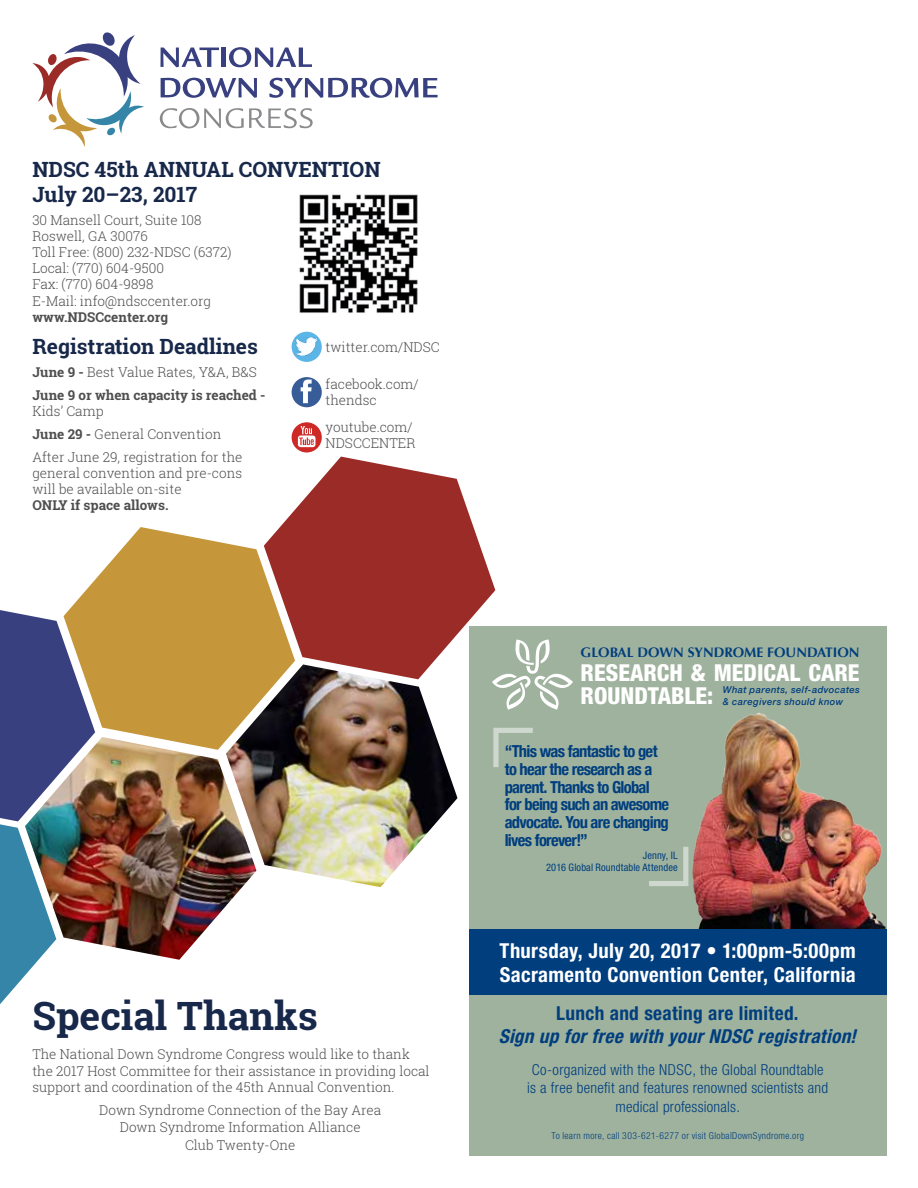
<style>
.page{position:relative;width:918px;height:1188px;background:#fff}
.page>*{position:absolute;margin:0;border:0;box-sizing:border-box;transform-origin:0 0}
.t1{font:700 39px "Roboto Slab";color:#18284a}
.t2{font:800 condensed 23.4px/23.4px "Helvetica Neue LT Std";color:#fff}
.t3{font:700 21px/25.2px "Roboto Slab";color:#18284a}
.t4{font:700 condensed 20.7px/24.8px "Helvetica Neue LT Std";letter-spacing:.02em;color:#fff}
.t5{font:italic 700 condensed 19.2px "Helvetica Neue LT Std";color:#003e7e}
.t6{font:700 condensed 19.2px "Helvetica Neue LT Std";letter-spacing:.015em;color:#003e7e}
.t7{font:700 condensed 16.5px/18px "Helvetica Neue";letter-spacing:-.04em;color:#003e7e}
.t8{font:300 condensed 15.15px/18.1px "Helvetica Neue LT Std";letter-spacing:.015em;color:#003e7e;text-align:center}
.t9{font:700 13.8px "Optima";color:#003e7e}
.t10{font:300 13.5px/16.2px "Roboto Slab";color:#4f4e4e}
.t11{font:700 13.5px/23px "Roboto Slab";color:#4f4e4e}
.t12{font:condensed 10.35px/12.5px "Helvetica Neue LT Std";letter-spacing:.01em;color:#003e7e;text-align:right}
.t13{font:300 condensed 9.6px "Helvetica Neue LT Std";letter-spacing:.035em;color:#003e7e}
.t14{font:italic 500 9.45px/11.2px "Helvetica Neue";letter-spacing:.045em;color:#003e7e}
.s1{font-weight:300}
.s2{font-weight:700}
</style>
<div class="page">
<svg style="left:280px;top:457px;width:215px;height:207px;fill:#9a2b27"></svg>
<img style="left:299px;top:194px;width:119px;height:119px">
<svg style="left:161px;top:48px;width:58px;height:19px"></svg>
<hr style="left:221px;top:48px;width:4px;height:19px;background:#394080">
<svg style="left:229px;top:47px;width:83px;height:20px"></svg>
<svg style="left:161px;top:78px;width:96px;height:20px"></svg>
<svg style="left:269px;top:78px;width:169px;height:20px"></svg>
<svg style="left:160px;top:108px;width:153px;height:20px"></svg>
<svg style="left:32px;top:32px;width:112px;height:115px"></svg>
<div style="left:292px;top:377px;width:30px;height:30px;background:#385c97;border-radius:50%"></div>
<svg style="left:301px;top:380px;width:11px;height:23px"></svg>
<svg style="left:292px;top:422px;width:30px;height:30px"></svg>
<div style="left:292px;top:332px;width:30px;height:30px;background:#5bb6e7;border-radius:50%"></div>
<svg style="left:298px;top:426px;width:18px;height:21px"></svg>
<img style="left:296px;top:338px;width:22px;height:18px">
<div style="left:469px;top:626px;width:417px;height:530px;background:#9fb29e"></div>
<svg style="left:492px;top:639px;width:81px;height:71px"></svg>
<img style="left:688px;top:710px;width:198px;height:220px">
<svg style="left:491px;top:725px;width:47px;height:47px;background:#a7b8a6"></svg>
<svg style="left:644px;top:842px;width:47px;height:47px;background:#a7b8a6"></svg>
<div style="left:469px;top:930px;width:417px;height:65px;background:#003e7e"></div>
<img style="left:95px;top:750px;width:148px;height:210px">
<img style="left:0;top:610px;width:95px;height:394px">
<img style="left:226px;top:664px;width:232px;height:223px">
<svg style="left:64px;top:527px;width:231px;height:223px;fill:#c5973a"></svg>
<h3 class="t3" style="left:32px;top:156px;width:350px">NDSC 45th ANNUAL CONVENTION<br>July 20–23, 2017</h3>
<p class="t10" style="left:32px;top:211px;width:201px">30 Mansell Court, Suite 108<br>Roswell, GA 30076<br>Toll Free: (800) 232-NDSC (6372)<br>Local: (770) 604-9500<br>Fax: (770) 604-9898<br>E-Mail: info@ndsccenter.org</p>
<p class="t11" style="left:32px;top:305px;width:137px">www.NDSCcenter.org</p>
<h3 class="t3" style="left:32px;top:333px;width:227px">Registration Deadlines</h3>
<p class="t11" style="left:32px;top:360px;width:235px">June 9 - <span class="s1">Best Value Rates, Y&amp;A, B&amp;S<br></span>June 9 or when capacity is reached -</p>
<p class="t10" style="left:32px;top:399px;width:212px;line-height:23px">Kids’ Camp<br><span class="s2">June 29 -</span> General Convention<br>After June 29, registration for the</p>
<p class="t10" style="left:32px;top:465px;width:211px">general convention and pre-cons will be available on-site</p>
<p class="t11" style="left:32px;top:494px;width:138px">ONLY if space allows.</p>
<p class="t10" style="left:326px;top:339px;width:116px">twitter.com/NDSC</p>
<p class="t10" style="left:326px;top:375px;width:95px">facebook.com/ thendsc</p>
<p class="t10" style="left:326px;top:419px;width:91px">youtube.com/<br>NDSCCENTER</p>
<h1 class="t1" style="left:32px;top:989px;width:287px">Special Thanks</h1>
<p class="t10" style="left:32px;top:1046px;width:399px">The National Down Syndrome Congress would like to thank the 2017 Host Committee for their assistance in providing local support and coordination of the 45th Annual Convention.</p>
<p class="t10" style="left:99px;top:1101px;width:283px;line-height:17.5px;text-align:center">Down Syndrome Connection of the Bay Area<br>Down Syndrome Information Alliance<br>Club Twenty-One</p>
<p class="t9" style="left:581px;top:645px;width:280px">GLOBAL DOWN SYNDROME FOUNDATION</p>
<h2 class="t2" style="left:581px;top:660px;width:280px">RESEARCH &amp; MEDICAL CARE<br>ROUNDTABLE:</h2>
<p class="t14" style="left:723px;top:684px;width:138px">What parents, self-advocates &amp; caregivers should know</p>
<p class="t7" style="left:505px;top:741px;width:166px">“This was fantastic to get to hear the research as a parent. Thanks to Global for being such an awesome advocate. You are changing lives forever!”</p>
<p class="t12" style="left:546px;top:849px;width:133px">Jenny, IL<br>2016 Global Roundtable Attendee</p>
<h3 class="t4" style="left:500px;top:938px;width:358px">Thursday, July 20, 2017 • 1:00pm-5:00pm<br>Sacramento Convention Center, California</h3>
<h3 class="t6" style="left:556px;top:1002px;width:244px">Lunch and seating are limited.</h3>
<h3 class="t5" style="left:499px;top:1025px;width:364px">Sign up forfree with yourNDSC registration!</h3>
<p class="t8" style="left:527px;top:1061px;width:303px">Co-organized with the NDSC, the Global Roundtable is a free benefit and features renowned scientists and medical professionals.</p>
<p class="t13" style="left:552px;top:1130px;width:254px">To learn more, call 303-621-6277 or visit GlobalDownSyndrome.org</p>
</div>
